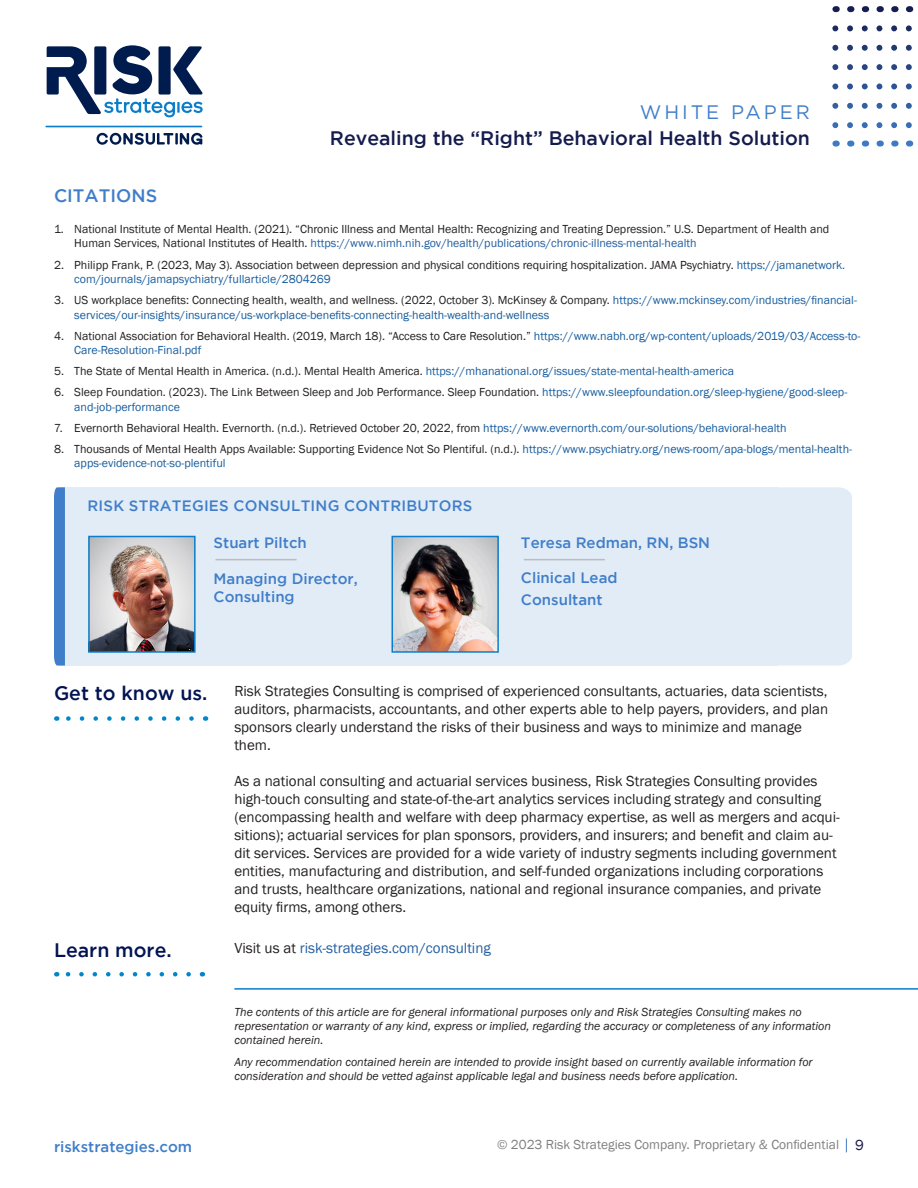
<style>
.page{position:relative;width:918px;height:1188px;background:#fff}
.page>*{position:absolute;margin:0;border:0;box-sizing:border-box;transform-origin:0 0}
.t1{font:500 19.5px "Gotham";color:#141b4d}
.t2{font:500 19.5px "Gotham";color:#001353}
.t3{font:19.5px "Gotham";letter-spacing:.15em;color:#407ec9}
.t4{font:500 18px "Gotham";color:#407ec9}
.t5{font:15px/18px "Franklin Gothic";color:#231f20}
.t6{font:500 15px/18px "Gotham";color:#407ec9}
.t7{font:15px "Franklin Gothic";color:#235ea1}
.t8{font:13.5px "Franklin Gothic";color:#7f7f7f}
.t9{font:12px/14.4px "Franklin Gothic";color:#231f20}
.t10{font:12px/14.4px "Franklin Gothic";color:#175d9e}
.t11{font:italic 12px/14.4px "Franklin Gothic";color:#231f20}
.s1{color:#225e9f}
.s2{color:#175d9e}
.s3{color:#231f20}
.s4{font-size:15px;color:#1a1c4b}
</style>
<div class="page">
<svg style="left:846px;top:1138px;width:1px;height:14px"></svg>
<svg style="left:47px;top:45px;width:156px;height:72px"></svg>
<hr style="left:46px;top:126px;width:156px;height:1px;background:#0a7eca">
<svg style="left:97px;top:133px;width:105px;height:12px"></svg>
<svg style="left:876px;top:28px;width:6px;height:101px"></svg>
<svg style="left:862px;top:28px;width:6px;height:101px"></svg>
<svg style="left:847px;top:28px;width:6px;height:101px"></svg>
<svg style="left:832px;top:28px;width:6px;height:101px"></svg>
<svg style="left:891px;top:28px;width:6px;height:101px"></svg>
<svg style="left:906px;top:28px;width:6px;height:101px"></svg>
<div style="left:59px;top:487px;width:719px;height:179px;background:#e2ecf7"></div>
<div style="left:54px;top:487px;width:11px;height:179px;background:#407ec9"></div>
<div style="left:778px;top:487px;width:74px;height:179px;background:#e2ecf7"></div>
<hr style="left:234px;top:988px;width:684px;height:2px;background:#0a7eca">
<svg style="left:65px;top:972px;width:124px;height:4px"></svg>
<svg style="left:66px;top:716px;width:126px;height:5px"></svg>
<hr style="left:216px;top:559px;width:81px;height:1px;background:#bbbcbc">
<img style="left:91px;top:539px;width:102px;height:111px">
<div style="left:88px;top:536px;width:108px;height:117px;border:2px solid #0a7eca"></div>
<img style="left:395px;top:539px;width:101px;height:111px">
<div style="left:392px;top:536px;width:107px;height:117px;border:2px solid #0a7eca"></div>
<hr style="left:524px;top:559px;width:81px;height:1px;background:#bbbcbc">
<h1 class="t3" style="left:640px;top:99px;width:172px">WHITE PAPER</h1>
<h1 class="t1" style="left:330px;top:127px;width:482px">Revealing the “Right” Behavioral Health Solution</h1>
<p class="t4" style="left:54px;top:186px;width:105px">CITATIONS</p>
<p class="t9" style="left:74px;top:222px;width:757px;text-indent:-20px">1. National Institute of Mental Health. (2021). “Chronic Illness and Mental Health: Recognizing and Treating Depression.” U.S. Department of Health and<br>Human Services, National Institutes of Health. <span class="s1">https://www.nimh.nih.gov/health/publications/chronic-illness-mental-health</span></p>
<p class="t9" style="left:74px;top:258px;width:772px;text-indent:-20px">2. Philipp Frank, P. (2023, May 3). Association between depression and physical conditions requiring hospitalization. JAMA Psychiatry. <span class="s2">https://jamanetwork. com/journals/jamapsychiatry/fullarticle/2804269</span></p>
<p class="t10" style="left:74px;top:293px;width:784px;text-indent:-20px"><span class="s3">3. US workplace benefits: Connecting health, wealth, and wellness. (2022, October 3). McKinsey &amp; Company.</span> https://www.mckinsey.com/industries/financial&shy;services/our-insights/insurance/us-workplace-benefits-connecting-health-wealth-and-wellness</p>
<p class="t10" style="left:74px;top:329px;width:788px;text-indent:-20px"><span class="s3">4. National Association for Behavioral Health. (2019, March 18). “Access to Care Resolution.”</span> https://www.nabh.org/wp-content/uploads/2019/03/Access-to-<br>Care-Resolution-Final.pdf</p>
<p class="t9" style="left:54px;top:364px;width:682px">5. The State of Mental Health in America. (n.d.). Mental Health America. <span class="s2">https://mhanational.org/issues/state-mental-health-america</span></p>
<p class="t9" style="left:74px;top:385px;width:775px;text-indent:-20px">6. Sleep Foundation. (2023). The Link Between Sleep and Job Performance. Sleep Foundation. <span class="s2">https://www.sleepfoundation.org/sleep-hygiene/good-sleep&shy;and-job-performance</span></p>
<p class="t9" style="left:54px;top:421px;width:734px">7. Evernorth Behavioral Health. Evernorth. (n.d.). Retrieved October 20, 2022, from <span class="s2">https://www.evernorth.com/our-solutions/behavioral-health</span></p>
<p class="t10" style="left:74px;top:442px;width:779px;text-indent:-20px"><span class="s3">8. Thousands of Mental Health Apps Available: Supporting Evidence Not So Plentiful. (n.d.).</span> https://www.psychiatry.org/news-room/apa-blogs/mental-health&shy;apps-evidence-not-so-plentiful</p>
<p class="t6" style="left:88px;top:496px;width:386px">RISK STRATEGIES CONSULTING CONTRIBUTORS</p>
<p class="t6" style="left:214px;top:533px;width:95px">Stuart Piltch</p>
<p class="t6" style="left:214px;top:569px;width:146px">Managing Director,<br>Consulting</p>
<p class="t6" style="left:521px;top:533px;width:191px">Teresa Redman, RN, BSN</p>
<p class="t6" style="left:521px;top:566px;width:98px;line-height:21.8px">Clinical Lead<br>Consultant</p>
<p class="t2" style="left:54px;top:682px;width:155px">Get to know us.</p>
<p class="t5" style="left:234px;top:683px;width:596px">Risk Strategies Consulting is comprised of experienced consultants, actuaries, data scientists, auditors, pharmacists, accountants, and other experts able to help payers, providers, and plan sponsors clearly understand the risks of their business and ways to minimize and manage them.</p>
<p class="t5" style="left:234px;top:773px;width:607px">As a national consulting and actuarial services business, Risk Strategies Consulting provides high-touch consulting and state-of-the-art analytics services including strategy and consulting (encompassing health and welfare with deep pharmacy expertise, as well as mergers and acqui&shy;sitions); actuarial services for plan sponsors, providers, and insurers; and benefit and claim au&shy;dit services. Services are provided for a wide variety of industry segments including government entities, manufacturing and distribution, and self-funded organizations including corporations and trusts, healthcare organizations, national and regional insurance companies, and private equity firms, among others.</p>
<p class="t2" style="left:54px;top:939px;width:119px">Learn more.</p>
<p class="t7" style="left:234px;top:939px;width:258px"><span class="s3">Visit us at</span> risk-strategies.com/consulting</p>
<p class="t11" style="left:234px;top:1005px;width:598px">The contents of this article are for general informational purposes only and Risk Strategies Consulting makes no representation or warranty of any kind, express or implied, regarding the accuracy or completeness of any information contained herein.</p>
<p class="t11" style="left:234px;top:1055px;width:580px">Any recommendation contained herein are intended to provide insight based on currently available information for consideration and should be vetted against applicable legal and business needs before application.</p>
<p class="t6" style="left:54px;top:1138px;width:140px">riskstrategies.com</p>
<p class="t8" style="left:497px;top:1136px;width:368px">© 2023 Risk Strategies Company. Proprietary &amp; Confidential <span class="s4">9</span></p>
</div>
